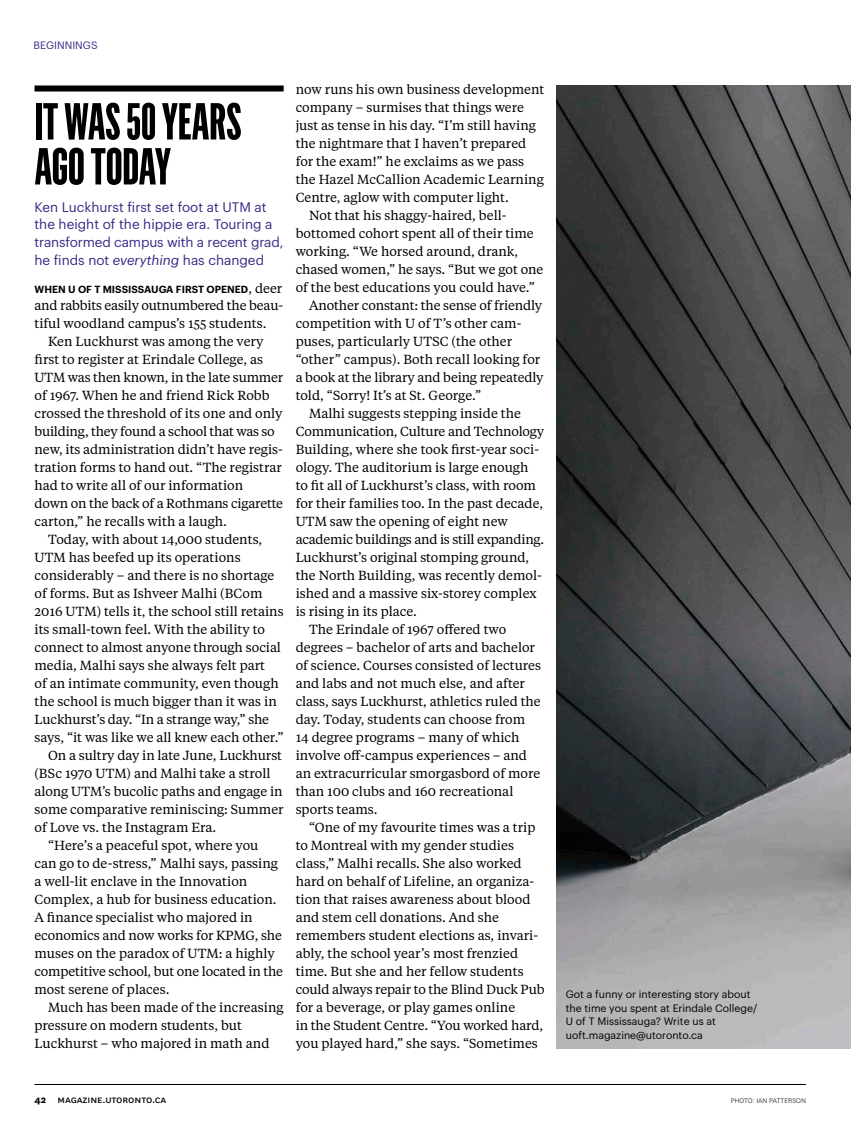
<style>
.page{position:relative;width:851px;height:1134px;background:#fff}
.page>*{position:absolute;margin:0;border:0;box-sizing:border-box;transform-origin:0 0}
.t1{font:700 51px/45px "Flama Ultracondensed";color:#000}
.t2{font:13.5px/18px "Graphik";color:#352985}
.t3{font:13.2px/18px "Tiempos Text";color:#000}
.t4{font:13.2px "Tiempos Text";letter-spacing:-.02em;color:#000}
.t5{font:11.25px "National";letter-spacing:-.01em;color:#000}
.t6{font:10.5px/13.5px "Graphik";color:#000}
.t7{font:10.5px "Graphik";letter-spacing:.005em;color:#352985}
.t8{font:600 10.2px "Graphik";letter-spacing:.005em;color:#000}
.t9{font:300 7.8px "National";letter-spacing:.01em;color:#000}
.s1{font-style:italic}
.s2{font-family:"Tiempos Text";font-weight:400;font-size:13.2px}
.s3{font-weight:700}
</style>
<div class="page">
<img style="left:556px;top:85px;width:294px;height:963px">
<div style="left:34px;top:86px;width:250px;height:6px;background:#000"></div>
<hr style="left:34px;top:1084px;width:772px;height:1px;background:#000">
<p class="t7" style="left:34px;top:38px;width:66px">BEGINNINGS</p>
<h1 class="t1" style="left:34px;top:98px;width:209px">IT WAS 50 YEARS<br>AGO TODAY</h1>
<p class="t2" style="left:34px;top:196px;width:250px">Ken Luckhurst first set foot at UTM at the height of the hippie era. Touring a transformed campus with a recent grad, he finds not <span class="s1">everything</span> has changed</p>
<p class="t8" style="left:35px;top:281px;width:249px">WHEN U OF T MISSISSAUGA FIRST OPENED<span class="s2">, deer</span></p>
<p class="t3" style="left:34px;top:296px;width:250px">and rabbits easily outnumbered the beau&shy;tiful woodland campus’s 155 students.</p>
<p class="t3" style="left:48px;top:332px;width:217px">Ken Luckhurst was among the very</p>
<p class="t3" style="left:34px;top:350px;width:230px">first to register at Erindale College, as</p>
<p class="t3" style="left:34px;top:368px;width:250px">UTM was then known, in the late summer</p>
<p class="t3" style="left:34px;top:386px;width:236px">of 1967. When he and friend Rick Robb</p>
<p class="t3" style="left:34px;top:404px;width:250px">crossed the threshold of its one and only</p>
<p class="t4" style="left:34px;top:423px;width:242px">building, they found a school that was so</p>
<p class="t3" style="left:34px;top:440px;width:250px">new, its administration didn’t have regis-</p>
<p class="t3" style="left:34px;top:458px;width:249px">tration forms to hand out. “The registrar</p>
<p class="t3" style="left:34px;top:476px;width:210px">had to write all of our information</p>
<p class="t3" style="left:34px;top:494px;width:250px">down on the back of a Rothmans cigarette</p>
<p class="t3" style="left:34px;top:512px;width:194px">carton,” he recalls with a laugh.</p>
<p class="t3" style="left:48px;top:530px;width:216px">Today, with about 14,000 students,</p>
<p class="t3" style="left:34px;top:548px;width:207px">UTM has beefed up its operations</p>
<p class="t3" style="left:34px;top:566px;width:241px">considerably – and there is no shortage</p>
<p class="t3" style="left:34px;top:584px;width:229px">of forms. But as Ishveer Malhi (BCom</p>
<p class="t3" style="left:34px;top:602px;width:250px">2016 UTM) tells it, the school still retains</p>
<p class="t3" style="left:34px;top:620px;width:232px">its small-town feel. With the ability to</p>
<p class="t3" style="left:34px;top:638px;width:248px">connect to almost anyone through social</p>
<p class="t3" style="left:34px;top:656px;width:232px">media, Malhi says she always felt part</p>
<p class="t3" style="left:34px;top:674px;width:246px">of an intimate community, even though</p>
<p class="t3" style="left:34px;top:692px;width:244px">the school is much bigger than it was in</p>
<p class="t3" style="left:34px;top:710px;width:236px">Luckhurst’s day. “In a strange way,” she</p>
<p class="t3" style="left:34px;top:728px;width:251px">says, “it was like we all knew each other.”</p>
<p class="t3" style="left:48px;top:746px;width:235px">On a sultry day in late June, Luckhurst</p>
<p class="t3" style="left:34px;top:764px;width:237px">(BSc 1970 UTM) and Malhi take a stroll</p>
<p class="t3" style="left:34px;top:782px;width:250px">along UTM’s bucolic paths and engage in</p>
<p class="t3" style="left:34px;top:800px;width:251px">some comparative reminiscing: Summer</p>
<p class="t3" style="left:34px;top:818px;width:183px">of Love vs. the Instagram Era.</p>
<p class="t3" style="left:48px;top:836px;width:212px">“Here’s a peaceful spot, where you</p>
<p class="t3" style="left:34px;top:854px;width:245px">can go to de-stress,” Malhi says, passing</p>
<p class="t3" style="left:34px;top:872px;width:214px">a well-lit enclave in the Innovation</p>
<p class="t3" style="left:34px;top:890px;width:243px">Complex, a hub for business education.</p>
<p class="t3" style="left:34px;top:908px;width:220px">A finance specialist who majored in</p>
<p class="t3" style="left:34px;top:926px;width:249px">economics and now works for KPMG, she</p>
<p class="t3" style="left:34px;top:944px;width:242px">muses on the paradox of UTM: a highly</p>
<p class="t3" style="left:34px;top:962px;width:250px">competitive school, but one located in the</p>
<p class="t3" style="left:34px;top:980px;width:136px">most serene of places.</p>
<p class="t3" style="left:48px;top:998px;width:237px">Much has been made of the increasing</p>
<p class="t3" style="left:34px;top:1016px;width:209px">pressure on modern students, but</p>
<p class="t3" style="left:34px;top:1034px;width:236px">Luckhurst – who majored in math and</p>
<p class="t3" style="left:296px;top:80px;width:250px">now runs his own business development</p>
<p class="t3" style="left:296px;top:98px;width:230px">company – surmises that things were</p>
<p class="t3" style="left:296px;top:116px;width:242px">just as tense in his day. “I’m still having</p>
<p class="t3" style="left:296px;top:134px;width:232px">the nightmare that I haven’t prepared</p>
<p class="t3" style="left:296px;top:152px;width:230px">for the exam!” he exclaims as we pass</p>
<p class="t3" style="left:296px;top:170px;width:250px">the Hazel McCallion Academic Learning</p>
<p class="t3" style="left:296px;top:188px;width:214px">Centre, aglow with computer light.</p>
<p class="t3" style="left:309px;top:206px;width:199px">Not that his shaggy-haired, bell-</p>
<p class="t3" style="left:296px;top:224px;width:240px">bottomed cohort spent all of their time</p>
<p class="t3" style="left:296px;top:242px;width:224px">working. “We horsed around, drank,</p>
<p class="t3" style="left:296px;top:260px;width:249px">chased women,” he says. “But we got one</p>
<p class="t3" style="left:296px;top:278px;width:241px">of the best educations you could have.”</p>
<p class="t3" style="left:309px;top:296px;width:235px">Another constant: the sense of friendly</p>
<p class="t3" style="left:296px;top:314px;width:227px">competition with U of T’s other cam-</p>
<p class="t3" style="left:296px;top:332px;width:218px">puses, particularly UTSC (the other</p>
<p class="t3" style="left:296px;top:350px;width:246px">“other” campus). Both recall looking for</p>
<p class="t3" style="left:296px;top:368px;width:249px">a book at the library and being repeatedly</p>
<p class="t3" style="left:296px;top:386px;width:187px">told, “Sorry! It’s at St. George.”</p>
<p class="t3" style="left:309px;top:404px;width:213px">Malhi suggests stepping inside the</p>
<p class="t3" style="left:296px;top:422px;width:250px">Communication, Culture and Technology</p>
<p class="t3" style="left:296px;top:440px;width:245px">Building, where she took first-year soci-</p>
<p class="t3" style="left:296px;top:458px;width:234px">ology. The auditorium is large enough</p>
<p class="t3" style="left:296px;top:476px;width:242px">to fit all of Luckhurst’s class, with room</p>
<p class="t3" style="left:296px;top:494px;width:249px">for their families too. In the past decade,</p>
<p class="t3" style="left:296px;top:512px;width:214px">UTM saw the opening of eight new</p>
<p class="t4" style="left:296px;top:531px;width:250px">academic buildings and is still expanding.</p>
<p class="t3" style="left:296px;top:548px;width:235px">Luckhurst’s original stomping ground,</p>
<p class="t3" style="left:296px;top:566px;width:248px">the North Building, was recently demol-</p>
<p class="t3" style="left:296px;top:584px;width:242px">ished and a massive six-storey complex</p>
<p class="t3" style="left:296px;top:602px;width:123px">is rising in its place.</p>
<p class="t3" style="left:309px;top:620px;width:199px">The Erindale of 1967 offered two</p>
<p class="t3" style="left:296px;top:638px;width:241px">degrees – bachelor of arts and bachelor</p>
<p class="t3" style="left:296px;top:656px;width:247px">of science. Courses consisted of lectures</p>
<p class="t3" style="left:296px;top:674px;width:231px">and labs and not much else, and after</p>
<p class="t3" style="left:296px;top:692px;width:246px">class, says Luckhurst, athletics ruled the</p>
<p class="t3" style="left:296px;top:710px;width:231px">day. Today, students can choose from</p>
<p class="t3" style="left:296px;top:728px;width:225px">14 degree programs – many of which</p>
<p class="t3" style="left:296px;top:746px;width:233px">involve off-campus experiences – and</p>
<p class="t3" style="left:296px;top:764px;width:246px">an extracurricular smorgasbord of more</p>
<p class="t3" style="left:296px;top:782px;width:219px">than 100 clubs and 160 recreational</p>
<p class="t3" style="left:296px;top:800px;width:83px">sports teams.</p>
<p class="t3" style="left:309px;top:818px;width:228px">“One of my favourite times was a trip</p>
<p class="t3" style="left:296px;top:836px;width:220px">to Montreal with my gender studies</p>
<p class="t3" style="left:296px;top:854px;width:227px">class,” Malhi recalls. She also worked</p>
<p class="t3" style="left:296px;top:872px;width:239px">hard on behalf of Lifeline, an organiza-</p>
<p class="t3" style="left:296px;top:890px;width:236px">tion that raises awareness about blood</p>
<p class="t3" style="left:296px;top:908px;width:205px">and stem cell donations. And she</p>
<p class="t3" style="left:296px;top:926px;width:244px">remembers student elections as, invari-</p>
<p class="t3" style="left:296px;top:944px;width:224px">ably, the school year’s most frenzied</p>
<p class="t3" style="left:296px;top:962px;width:229px">time. But she and her fellow students</p>
<p class="t3" style="left:296px;top:980px;width:250px">could always repair to the Blind Duck Pub</p>
<p class="t3" style="left:296px;top:998px;width:221px">for a beverage, or play games online</p>
<p class="t3" style="left:296px;top:1016px;width:249px">in the Student Centre. “You worked hard,</p>
<p class="t3" style="left:296px;top:1034px;width:244px">you played hard,” she says. “Sometimes</p>
<p class="t5" style="left:34px;top:1092px;width:133px"><span class="s3">42</span> MAGAZINE.UTORONTO.CA</p>
<p class="t6" style="left:566px;top:987px;width:193px">Got a funny or interesting story about the time you spent at Erindale College/ U of T Mississauga? Write us at uoft.magazine@utoronto.ca</p>
<p class="t9" style="left:730px;top:1095px;width:77px">PHOTO: IAN PATTERSON</p>
</div>
